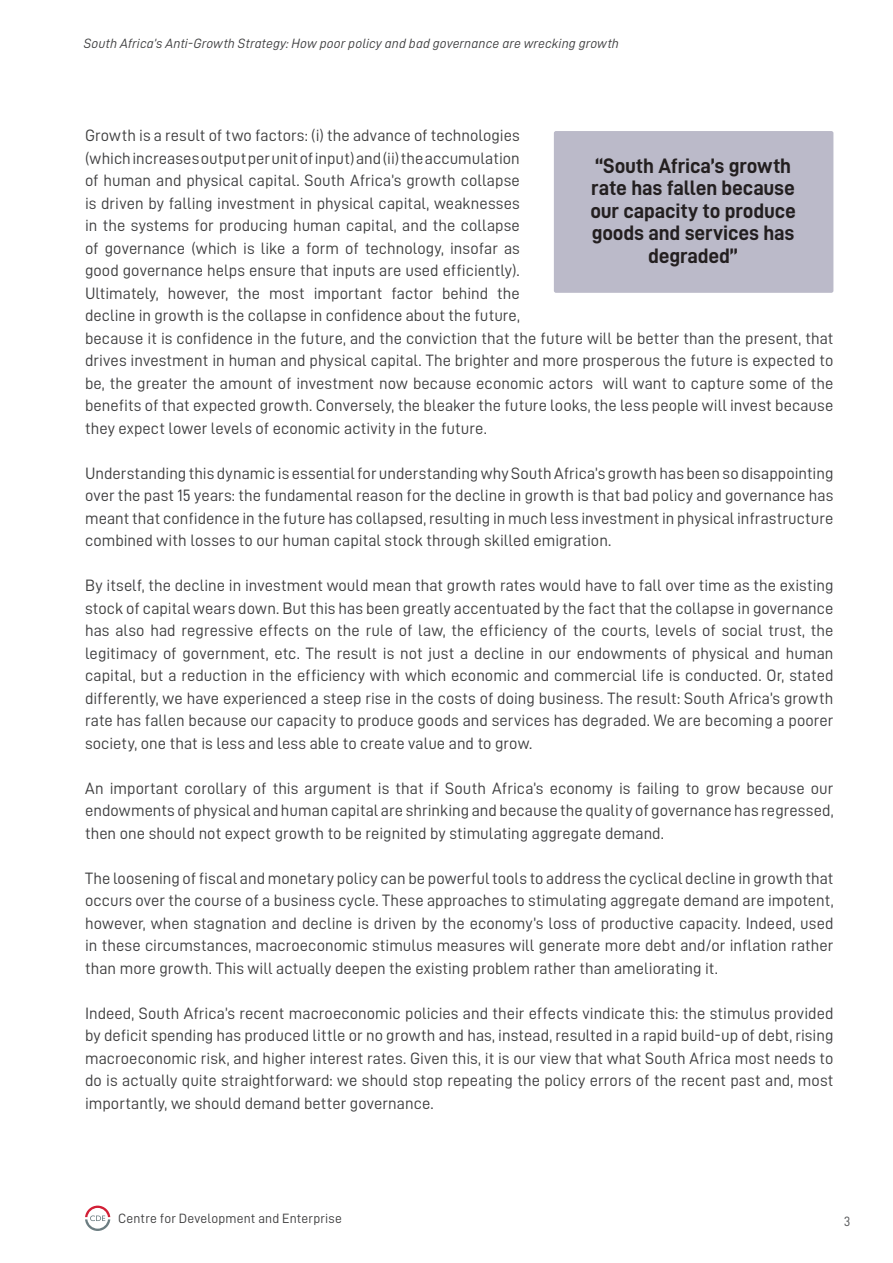
<style>
.page{position:relative;width:893px;height:1263px;background:#fff}
.page>*{position:absolute;margin:0;border:0;box-sizing:border-box;transform-origin:0 0}
.CDE_Body{font:21px/22.5px "D DIN Bold";letter-spacing:-.01em;color:#231f20;text-align:center}
.CDE_Body-2{font:16.5px/22.5px "D DIN";letter-spacing:.005em;color:#3e3e3f;text-align:justify}
.t1{font:13.5px "D DIN Italic";letter-spacing:.01em;color:#3e3e3f}
.t2{font:13.5px "D DIN";letter-spacing:.015em;color:#3e3e3f}
.t3{font:13.5px "D DIN";color:#57585a}
</style>
<div class="page">
<svg style="left:85px;top:1205px;width:25px;height:26px"></svg>
<div style="left:554px;top:131px;width:279px;height:162px;background:#bbbac9;border-radius:2px"></div>
<p class="t1" style="left:84px;top:36px;width:536px">South Africa’s Anti-Growth Strategy: How poor policy and bad governance are wrecking growth</p>
<p class="CDE_Body-2" style="left:85px;top:124px;width:750px;text-align:left">Growth is a result of two factors: (i) the advance of technologies<br>(which increases output per unit of input) and (ii) the accumulation<br>of human and physical capital. South Africa’s growth collapse<br>is driven by falling investment in physical capital, weaknesses<br>in the systems for producing human capital, and the collapse<br>of governance (which is like a form of technology, insofar as<br>good governance helps ensure that inputs are used efficiently).<br>Ultimately, however, the most important factor behind the<br>decline in growth is the collapse in confidence about the future,<br>because it is confidence in the future, and the conviction that the future will be better than the present, that drives investment in human and physical capital. The brighter and more prosperous the future is expected to be, the greater the amount of investment now because economic actors will want to capture some of the benefits of that expected growth. Conversely, the bleaker the future looks, the less people will invest because they expect lower levels of economic activity in the future.</p>
<p class="CDE_Body-2" style="left:85px;top:462px;width:750px">Understanding this dynamic is essential for understanding why South Africa’s growth has been so disappointing over the past 15 years: the fundamental reason for the decline in growth is that bad policy and governance has meant that confidence in the future has collapsed, resulting in much less investment in physical infrastructure combined with losses to our human capital stock through skilled emigration.</p>
<p class="CDE_Body-2" style="left:85px;top:574px;width:750px">By itself, the decline in investment would mean that growth rates would have to fall over time as the existing stock of capital wears down. But this has been greatly accentuated by the fact that the collapse in governance has also had regressive effects on the rule of law, the efficiency of the courts, levels of social trust, the legitimacy of government, etc. The result is not just a decline in our endowments of physical and human capital, but a reduction in the efficiency with which economic and commercial life is conducted. Or, stated differently, we have experienced a steep rise in the costs of doing business. The result: South Africa’s growth rate has fallen because our capacity to produce goods and services has degraded. We are becoming a poorer society, one that is less and less able to create value and to grow.</p>
<p class="CDE_Body-2" style="left:85px;top:777px;width:750px">An important corollary of this argument is that if South Africa’s economy is failing to grow because our endowments of physical and human capital are shrinking and because the quality of governance has regressed, then one should not expect growth to be reignited by stimulating aggregate demand.</p>
<p class="CDE_Body-2" style="left:85px;top:867px;width:750px">The loosening of fiscal and monetary policy can be powerful tools to address the cyclical decline in growth that occurs over the course of a business cycle. These approaches to stimulating aggregate demand are impotent, however, when stagnation and decline is driven by the economy’s loss of productive capacity. Indeed, used in these circumstances, macroeconomic stimulus measures will generate more debt and/or inflation rather than more growth. This will actually deepen the existing problem rather than ameliorating it.</p>
<p class="CDE_Body-2" style="left:85px;top:1002px;width:750px">Indeed, South Africa’s recent macroeconomic policies and their effects vindicate this: the stimulus provided by deficit spending has produced little or no growth and has, instead, resulted in a rapid build-up of debt, rising macroeconomic risk, and higher interest rates. Given this, it is our view that what South Africa most needs to do is actually quite straightforward: we should stop repeating the policy errors of the recent past and, most importantly, we should demand better governance.</p>
<p class="CDE_Body" style="left:590px;top:154px;width:207px">“South Africa’s growth rate has fallen because our capacity to produce goods and services has degraded”</p>
<p class="t2" style="left:118px;top:1211px;width:225px">Centre for Development and Enterprise</p>
<p class="t3" style="left:844px;top:1214px;width:8px">3</p>
</div>
